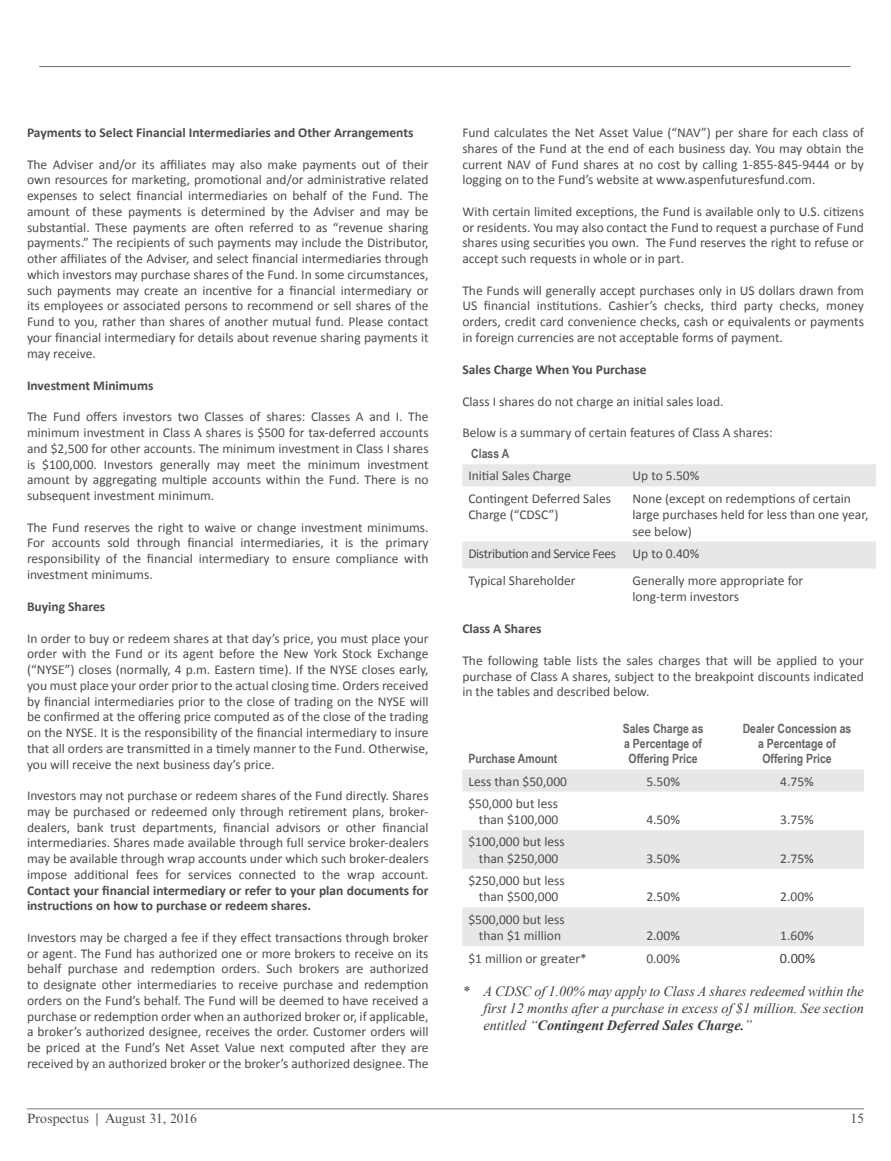
<style>
.page{position:relative;width:891px;height:1161px;background:#fff}
.page>*{position:absolute;margin:0;border:0;box-sizing:border-box;transform-origin:0 0}
.Disclosure_indent{font:italic 14.25px/17.1px "Times New Roman";color:#3e3e3f;text-align:justify}
.t1{font:14.25px "Calibri";color:#3e3e3f}
.t2{font:13.5px/15.8px "Calibri";color:#4b4c4d;text-align:justify}
.t3{font:700 13.5px "Calibri";color:#4b4c4d}
.t4{font:13.5px "Times New Roman MT Std";color:#4b4c4d}
.t5{font:13.5px "Calibri";letter-spacing:-.03em;color:#4b4c4d}
.t6{font:700 12.75px "Arial Narrow";color:#636366}
.s1{font-weight:700}
</style>
<div class="page">
<hr style="left:39px;top:66px;width:811px;height:1px;background:#76787b">
<hr style="left:27px;top:1108px;width:837px;height:1px;background:#76787b">
<svg style="left:462px;top:464px;width:414px;height:105px"></svg>
<svg style="left:462px;top:769px;width:402px;height:177px;fill:#e6e7e9"></svg>
<p class="t3" style="left:27px;top:124px;width:388px">Payments to Select Financial Intermediaries and Other Arrangements</p>
<p class="t2" style="left:27px;top:156px;width:403px">The Adviser and/or its affiliates may also make payments out of their own resources for marketing, promotional and/or administrative related expenses to select financial intermediaries on behalf of the Fund. The amount of these payments is determined by the Adviser and may be substantial. These payments are often referred to as “revenue sharing payments.” The recipients of such payments may include the Distributor, other affiliates of the Adviser, and select financial intermediaries through which investors may purchase shares of the Fund. In some circumstances, such payments may create an incentive for a financial intermediary or its employees or associated persons to recommend or sell shares of the Fund to you, rather than shares of another mutual fund. Please contact your financial intermediary for details about revenue sharing payments it may receive.</p>
<p class="t3" style="left:27px;top:377px;width:128px">Investment Minimums</p>
<p class="t2" style="left:27px;top:409px;width:403px">The Fund offers investors two Classes of shares: Classes A and I. The minimum investment in Class A shares is $500 for tax-deferred accounts and $2,500 for other accounts. The minimum investment in Class I shares is $100,000. Investors generally may meet the minimum investment amount by aggregating multiple accounts within the Fund. There is no subsequent investment minimum.</p>
<p class="t2" style="left:27px;top:519px;width:403px">The Fund reserves the right to waive or change investment minimums.<br>For accounts sold through financial intermediaries, it is the primary responsibility of the financial intermediary to ensure compliance with investment minimums.</p>
<p class="t3" style="left:27px;top:598px;width:80px">Buying Shares</p>
<p class="t2" style="left:27px;top:630px;width:403px">In order to buy or redeem shares at that day’s price, you must place your order with the Fund or its agent before the New York Stock Exchange (“NYSE”) closes (normally, 4 p.m. Eastern time). If the NYSE closes early, you must place your order prior to the actual closing time. Orders received by financial intermediaries prior to the close of trading on the NYSE will be confirmed at the offering price computed as of the close of the trading on the NYSE. It is the responsibility of the financial intermediary to insure that all orders are transmitted in a timely manner to the Fund. Otherwise, you will receive the next business day’s price.</p>
<p class="t2" style="left:27px;top:788px;width:403px">Investors may not purchase or redeem shares of the Fund directly. Shares may be purchased or redeemed only through retirement plans, broker&shy;dealers, bank trust departments, financial advisors or other financial intermediaries. Shares made available through full service broker-dealers may be available through wrap accounts under which such broker-dealers impose additional fees for services connected to the wrap account.<br><span class="s1">Contact your financial intermediary or refer to your plan documents for instructions on how to purchase or redeem shares.</span></p>
<p class="t2" style="left:27px;top:929px;width:403px">Investors may be charged a fee if they effect transactions through broker or agent. The Fund has authorized one or more brokers to receive on its behalf purchase and redemption orders. Such brokers are authorized to designate other intermediaries to receive purchase and redemption orders on the Fund’s behalf. The Fund will be deemed to have received a purchase or redemption order when an authorized broker or, if applicable, a broker’s authorized designee, receives the order. Customer orders will be priced at the Fund’s Net Asset Value next computed after they are received by an authorized broker or the broker’s authorized designee. The</p>
<p class="t2" style="left:462px;top:125px;width:403px">Fund calculates the Net Asset Value (“NAV”) per share for each class of shares of the Fund at the end of each business day. You may obtain the current NAV of Fund shares at no cost by calling 1-855-845-9444 or by logging on to the Fund’s website at www.aspenfuturesfund.com.</p>
<p class="t2" style="left:462px;top:203px;width:403px">With certain limited exceptions, the Fund is available only to U.S. citizens or residents. You may also contact the Fund to request a purchase of Fund shares using securities you own. The Fund reserves the right to refuse or accept such requests in whole or in part.</p>
<p class="t2" style="left:462px;top:282px;width:403px">The Funds will generally accept purchases only in US dollars drawn from US financial institutions. Cashier’s checks, third party checks, money orders, credit card convenience checks, cash or equivalents or payments in foreign currencies are not acceptable forms of payment.</p>
<p class="t3" style="left:462px;top:361px;width:186px">Sales Charge When You Purchase</p>
<p class="t2" style="left:462px;top:393px;width:263px">Class I shares do not charge an initial sales load.</p>
<p class="t2" style="left:462px;top:425px;width:312px">Below is a summary of certain features of Class A shares:</p>
<p class="t6" style="left:471px;top:444px;width:39px">Class A</p>
<p class="t2" style="left:468px;top:468px;width:104px">Initial Sales Charge</p>
<p class="t2" style="left:633px;top:468px;width:68px">Up to 5.50%</p>
<p class="t2" style="left:468px;top:490px;width:144px;line-height:16.5px">Contingent Deferred Sales<br>Charge (“CDSC”)</p>
<p class="t2" style="left:633px;top:490px;width:237px;line-height:16.5px;text-align:left">None (except on redemptions of certain large purchases held for less than one year, see below)</p>
<p class="t5" style="left:468px;top:545px;width:149px">Distribution and Service Fees</p>
<p class="t2" style="left:633px;top:545px;width:68px">Up to 0.40%</p>
<p class="t2" style="left:468px;top:572px;width:109px">Typical Shareholder</p>
<p class="t2" style="left:633px;top:572px;width:172px;line-height:16.5px">Generally more appropriate for long-term investors</p>
<p class="t3" style="left:462px;top:620px;width:81px">Class A Shares</p>
<p class="t2" style="left:462px;top:653px;width:403px">The following table lists the sales charges that will be applied to your purchase of Class A shares, subject to the breakpoint discounts indicated in the tables and described below.</p>
<p class="t6" style="left:468px;top:749px;width:91px">Purchase Amount</p>
<p class="t6" style="left:623px;top:719px;width:82px">Sales Charge as</p>
<p class="t6" style="left:624px;top:734px;width:79px">a Percentage of</p>
<p class="t6" style="left:629px;top:749px;width:71px">Offering Price</p>
<p class="t6" style="left:743px;top:719px;width:110px">Dealer Concession as</p>
<p class="t6" style="left:758px;top:734px;width:79px">a Percentage of</p>
<p class="t6" style="left:762px;top:749px;width:71px">Offering Price</p>
<p class="t2" style="left:468px;top:773px;width:100px">Less than $50,000</p>
<p class="t2" style="left:646px;top:773px;width:35px">5.50%</p>
<p class="t2" style="left:780px;top:773px;width:35px">4.75%</p>
<p class="t2" style="left:468px;top:795px;width:92px;line-height:16.5px;text-align:right">$50,000 but less than $100,000</p>
<p class="t2" style="left:646px;top:812px;width:35px">4.50%</p>
<p class="t2" style="left:780px;top:812px;width:35px">3.75%</p>
<p class="t2" style="left:468px;top:834px;width:98px;line-height:16.5px;text-align:center">$100,000 but less than $250,000</p>
<p class="t2" style="left:468px;top:872px;width:98px;line-height:16.5px;text-align:center">$250,000 but less than $500,000</p>
<p class="t2" style="left:468px;top:911px;width:98px;line-height:16.5px;text-align:center">$500,000 but less than $1 million</p>
<p class="t2" style="left:646px;top:851px;width:35px">3.50%</p>
<p class="t2" style="left:780px;top:851px;width:35px">2.75%</p>
<p class="t2" style="left:646px;top:889px;width:35px">2.50%</p>
<p class="t2" style="left:780px;top:889px;width:35px">2.00%</p>
<p class="t2" style="left:646px;top:928px;width:35px">2.00%</p>
<p class="t2" style="left:780px;top:928px;width:35px">1.60%</p>
<p class="t2" style="left:468px;top:950px;width:120px">$1 million or greater*</p>
<p class="t2" style="left:646px;top:950px;width:35px">0.00%</p>
<p class="t1" style="left:780px;top:949px;width:37px">0.00%</p>
<p class="Disclosure_indent" style="left:483px;top:982px;width:382px;text-indent:-21px">* A CDSC of 1.00% may apply to Class A shares redeemed within the first 12 months after a purchase in excess of $1 million. See section entitled “<span class="s1">Contingent Deferred Sales Charge.</span>”</p>
<p class="t4" style="left:27px;top:1111px;width:172px">Prospectus | August 31, 2016</p>
<p class="t4" style="left:850px;top:1111px;width:15px">15</p>
</div>
